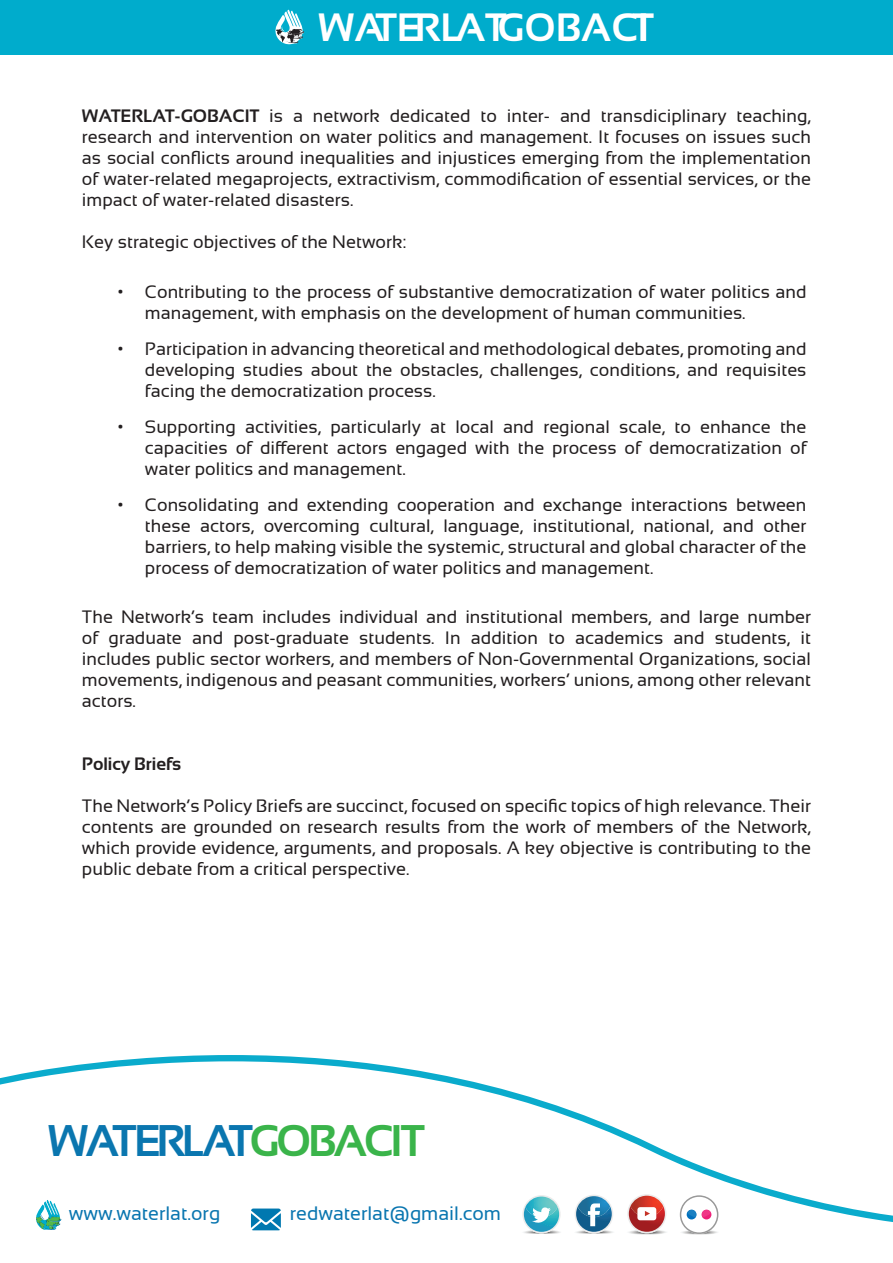
<style>
.page{position:relative;width:893px;height:1263px;background:#fff}
.page>*{position:absolute;margin:0;border:0;box-sizing:border-box;transform-origin:0 0}
.t1{font:700 44.25px "Sansation";letter-spacing:-.075em;color:#0a76af}
.t2{font:700 39.45px "Sansation";color:#fff}
.t3{font:19.5px "Sansation";color:#0a76b0}
.t4{font:18px/21px "Sansation";color:#231f20;text-align:justify}
.t5{font:700 18px "Sansation";color:#231f20}
.s1{font-weight:700}
.s2{color:#3ab44a}
</style>
<div class="page">
<svg style="left:0;top:1055px;width:893px;height:176px"></svg>
<img style="left:35px;top:1200px;width:26px;height:30px">
<svg style="left:251px;top:1208px;width:30px;height:22px"></svg>
<div style="left:522px;top:1195px;width:39px;height:38px;background:#ebebeb;border-radius:50%"></div>
<svg style="left:520px;top:1196px;width:43px;height:38px"></svg>
<div style="left:575px;top:1195px;width:38px;height:38px;background:#ebebeb;border-radius:50%"></div>
<svg style="left:572px;top:1196px;width:43px;height:38px"></svg>
<svg style="left:627px;top:1194px;width:39px;height:39px"></svg>
<svg style="left:625px;top:1196px;width:44px;height:39px"></svg>
<svg style="left:678px;top:1195px;width:42px;height:40px"></svg>
<div style="left:0;top:0;width:893px;height:54px;background:#00accc"></div>
<svg style="left:275px;top:10px;width:29px;height:35px"></svg>
<h2 class="t2" style="left:318px;top:5px;width:337px">WATERLATGOBACIT</h2>
<p class="t4" style="left:82px;top:105px;width:730px"><span class="s1">WATERLAT-GOBACIT</span> is a network dedicated to inter- and transdiciplinary teaching, research and intervention on water politics and management. It focuses on issues such as social conflicts around inequalities and injustices emerging from the implementation of water-related megaprojects, extractivism, commodification of essential services, or the impact of water-related disasters.</p>
<p class="t4" style="left:82px;top:231px;width:326px">Key strategic objectives of the Network:</p>
<p class="t4" style="left:145px;top:281px;width:663px;text-indent:-27px">• Contributing to the process of substantive democratization of water politics and management, with emphasis on the development of human communities.</p>
<p class="t4" style="left:145px;top:338px;width:663px;text-indent:-27px">• Participation in advancing theoretical and methodological debates, promoting and developing studies about the obstacles, challenges, conditions, and requisites facing the democratization process.</p>
<p class="t4" style="left:145px;top:416px;width:663px;text-indent:-27px">• Supporting activities, particularly at local and regional scale, to enhance the capacities of different actors engaged with the process of democratization of water politics and management.</p>
<p class="t4" style="left:145px;top:494px;width:663px;text-indent:-27px">• Consolidating and extending cooperation and exchange interactions between these actors, overcoming cultural, language, institutional, national, and other barriers, to help making visible the systemic, structural and global character of the process of democratization of water politics and management.</p>
<p class="t4" style="left:82px;top:606px;width:730px">The Network’s team includes individual and institutional members, and large number of graduate and post-graduate students. In addition to academics and students, it includes public sector workers, and members of Non-Governmental Organizations, social movements, indigenous and peasant communities, workers’ unions, among other relevant actors.</p>
<p class="t5" style="left:82px;top:754px;width:101px">Policy Briefs</p>
<p class="t4" style="left:82px;top:795px;width:730px">The Network’s Policy Briefs are succinct, focused on specific topics of high relevance. Their contents are grounded on research results from the work of members of the Network, which provide evidence, arguments, and proposals. A key objective is contributing to the public debate from a critical perspective.</p>
<p class="t1" style="left:48px;top:1115px;width:378px">WATERLAT<span class="s2">GOBACIT</span></p>
<p class="t3" style="left:69px;top:1203px;width:153px">www.waterlat.org</p>
<p class="t3" style="left:290px;top:1203px;width:213px">redwaterlat@gmail.com</p>
</div>
